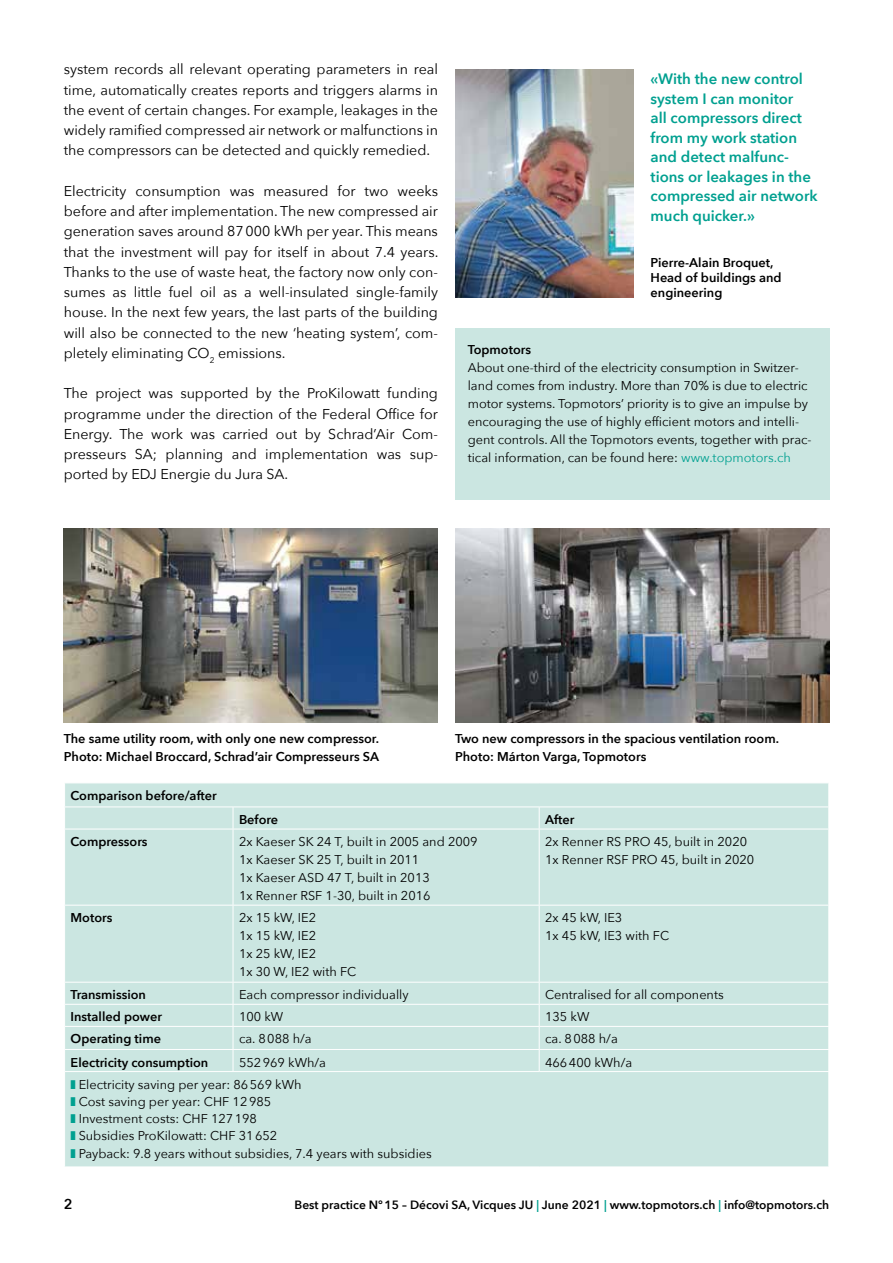
<style>
.page{position:relative;width:893px;height:1263px;background:#fff}
.page>*{position:absolute;margin:0;border:0;box-sizing:border-box;transform-origin:0 0}
.t1{font:600 15px/19.5px "Avenir Next";color:#00a090}
.t2{font:14.25px/20.2px "Avenir Next";color:#000;text-align:justify}
.t3{font:600 14.25px "Avenir Next";color:#000}
.t4{font:12.75px/18px "Avenir Next";color:#000}
.t5{font:600 12.75px/15px "Avenir Next";color:#000}
.t6{font:600 12px "Avenir Next";color:#000}
.s1{color:#00a090}
</style>
<div class="page">
<div style="left:65px;top:783px;width:763px;height:383px;background:#cbe6e1"></div>
<svg style="left:233px;top:807px;width:1px;height:22px"></svg>
<svg style="left:539px;top:807px;width:1px;height:22px"></svg>
<hr style="left:64px;top:829px;width:169px;height:1px;background:#fff">
<hr style="left:233px;top:829px;width:306px;height:1px;background:#fff">
<hr style="left:233px;top:829px;width:1px;height:76px;background:#fff">
<hr style="left:539px;top:829px;width:290px;height:1px;background:#fff">
<hr style="left:539px;top:829px;width:1px;height:76px;background:#fff">
<hr style="left:64px;top:905px;width:169px;height:1px;background:#fff">
<hr style="left:64px;top:982px;width:169px;height:1px;background:#fff">
<hr style="left:64px;top:1004px;width:169px;height:1px;background:#fff">
<hr style="left:64px;top:1026px;width:169px;height:1px;background:#fff">
<hr style="left:64px;top:1049px;width:169px;height:1px;background:#fff">
<hr style="left:64px;top:1071px;width:169px;height:1px;background:#fff">
<hr style="left:233px;top:905px;width:306px;height:1px;background:#fff">
<hr style="left:233px;top:905px;width:1px;height:77px;background:#fff">
<hr style="left:233px;top:982px;width:306px;height:1px;background:#fff">
<hr style="left:233px;top:1004px;width:306px;height:1px;background:#fff">
<hr style="left:233px;top:1026px;width:306px;height:1px;background:#fff">
<hr style="left:233px;top:1049px;width:306px;height:1px;background:#fff">
<svg style="left:233px;top:982px;width:1px;height:89px"></svg>
<hr style="left:233px;top:1071px;width:306px;height:1px;background:#fff">
<hr style="left:539px;top:905px;width:290px;height:1px;background:#fff">
<hr style="left:539px;top:905px;width:1px;height:77px;background:#fff">
<hr style="left:539px;top:982px;width:290px;height:1px;background:#fff">
<hr style="left:539px;top:1004px;width:290px;height:1px;background:#fff">
<hr style="left:539px;top:1026px;width:290px;height:1px;background:#fff">
<hr style="left:539px;top:1049px;width:290px;height:1px;background:#fff">
<svg style="left:539px;top:982px;width:1px;height:89px"></svg>
<svg style="left:828px;top:983px;width:1px;height:88px"></svg>
<hr style="left:539px;top:1071px;width:290px;height:1px;background:#fff">
<hr style="left:64px;top:806px;width:169px;height:1px;background:#fff">
<hr style="left:233px;top:806px;width:306px;height:1px;background:#fff">
<svg style="left:828px;top:783px;width:1px;height:46px"></svg>
<hr style="left:539px;top:806px;width:290px;height:1px;background:#fff">
<img style="left:455px;top:69px;width:179px;height:228px">
<img style="left:64px;top:528px;width:374px;height:195px">
<img style="left:455px;top:528px;width:374px;height:195px">
<div style="left:455px;top:328px;width:374px;height:172px;background:#cbe6e1"></div>
<svg style="left:71px;top:1080px;width:4px;height:8px"></svg>
<svg style="left:71px;top:1097px;width:4px;height:9px"></svg>
<svg style="left:71px;top:1114px;width:4px;height:9px"></svg>
<svg style="left:71px;top:1131px;width:4px;height:9px"></svg>
<svg style="left:71px;top:1149px;width:4px;height:8px"></svg>
<p class="t2" style="left:64px;top:59px;width:376px">system records all relevant operating parameters in real time, automatically creates reports and triggers alarms in the event of certain changes. For example, leakages in the widely ramified compressed air network or malfunctions in the compressors can be detected and quickly remedied.</p>
<p class="t2" style="left:64px;top:180px;width:376px">Electricity consumption was measured for two weeks before and after implementation. The new compressed air generation saves around 87000 kWh per year. This means that the investment will pay for itself in about 7.4 years.<br>Thanks to the use of waste heat, the factory now only con&shy;sumes as little fuel oil as a well-insulated single-family house. In the next few years, the last parts of the building will also be connected to the new ‘heating system’, com&shy;pletely eliminating CO<sub>2</sub> emissions.</p>
<p class="t2" style="left:64px;top:383px;width:376px">The project was supported by the ProKilowatt funding programme under the direction of the Federal Office for Energy. The work was carried out by Schrad’Air Com&shy;presseurs SA; planning and implementation was sup&shy;ported by EDJ Energie du Jura SA.</p>
<p class="t1" style="left:651px;top:69px;width:169px">«With the new control system I can monitor<br>all compressors direct from my work station and detect malfunc&shy;tions or leakages in the compressed air network much quicker.»</p>
<p class="t5" style="left:651px;top:255px;width:133px">Pierre-Alain Broquet,<br>Head of buildings and engineering</p>
<p class="t5" style="left:468px;top:342px;width:65px">Topmotors</p>
<p class="t4" style="left:468px;top:358px;width:345px">About one-third of the electricity consumption in Switzer&shy;land comes from industry. More than 70% is due to electric motor systems. Topmotors’ priority is to give an impulse by encouraging the use of highly efficient motors and intelli&shy;gent controls. All the Topmotors events, together with prac&shy;tical information, can be found here: <span class="s1">www.topmotors.ch</span></p>
<p class="t5" style="left:64px;top:729px;width:317px;line-height:18px">The same utility room, with only one new compressor.<br>Photo: Michael Broccard, Schrad’air Compresseurs SA</p>
<p class="t5" style="left:455px;top:729px;width:325px;line-height:18px">Two new compressors in the spacious ventilation room.<br>Photo: Márton Varga, Topmotors</p>
<p class="t5" style="left:71px;top:788px;width:148px">Comparison before/after</p>
<p class="t5" style="left:239px;top:812px;width:41px">Before</p>
<p class="t5" style="left:545px;top:812px;width:31px">After</p>
<p class="t5" style="left:71px;top:834px;width:79px">Compressors</p>
<p class="t4" style="left:239px;top:832px;width:240px">2x Kaeser SK 24 T, built in 2005 and 2009<br>1x Kaeser SK 25 T, built in 2011<br>1x Kaeser ASD 47 T, built in 2013<br>1x Renner RSF 1-30, built in 2016</p>
<p class="t4" style="left:545px;top:832px;width:211px">2x Renner RS PRO 45, built in 2020<br>1x Renner RSF PRO 45, built in 2020</p>
<p class="t5" style="left:71px;top:910px;width:43px">Motors</p>
<p class="t4" style="left:239px;top:908px;width:119px">2x 15 kW, IE2<br>1x 15 kW, IE2<br>1x 25 kW, IE2<br>1x 30 W, IE2 with FC</p>
<p class="t4" style="left:545px;top:908px;width:126px">2x 45 kW, IE3<br>1x 45 kW, IE3 with FC</p>
<p class="t5" style="left:71px;top:987px;width:77px">Transmission</p>
<p class="t4" style="left:239px;top:985px;width:171px">Each compressor individually</p>
<p class="t4" style="left:545px;top:985px;width:180px">Centralised for all components</p>
<p class="t5" style="left:71px;top:1009px;width:93px">Installed power</p>
<p class="t4" style="left:239px;top:1007px;width:46px">100 kW</p>
<p class="t4" style="left:545px;top:1007px;width:46px">135 kW</p>
<p class="t5" style="left:71px;top:1031px;width:92px">Operating time</p>
<p class="t4" style="left:239px;top:1029px;width:74px">ca. 8088 h/a</p>
<p class="t4" style="left:545px;top:1029px;width:74px">ca. 8088 h/a</p>
<p class="t5" style="left:71px;top:1054px;width:139px">Electricity consumption</p>
<p class="t4" style="left:239px;top:1052px;width:89px">552969 kWh/a</p>
<p class="t4" style="left:545px;top:1052px;width:89px">466400 kWh/a</p>
<p class="t4" style="left:79px;top:1075px;width:355px;line-height:17.2px">Electricity saving per year: 86569 kWh<br>Cost saving per year: CHF 12985<br>Investment costs: CHF 127198<br>Subsidies ProKilowatt: CHF 31652<br>Payback: 9.8 years without subsidies, 7.4 years with subsidies</p>
<p class="t3" style="left:64px;top:1191px;width:10px">2</p>
<p class="t6" style="left:295px;top:1194px;width:536px">Best practice N°15 – Décovi SA, Vicques JU <span class="s1">|</span> June 2021 <span class="s1">|</span> www.topmotors.ch <span class="s1">|</span> info@topmotors.ch</p>
</div>
